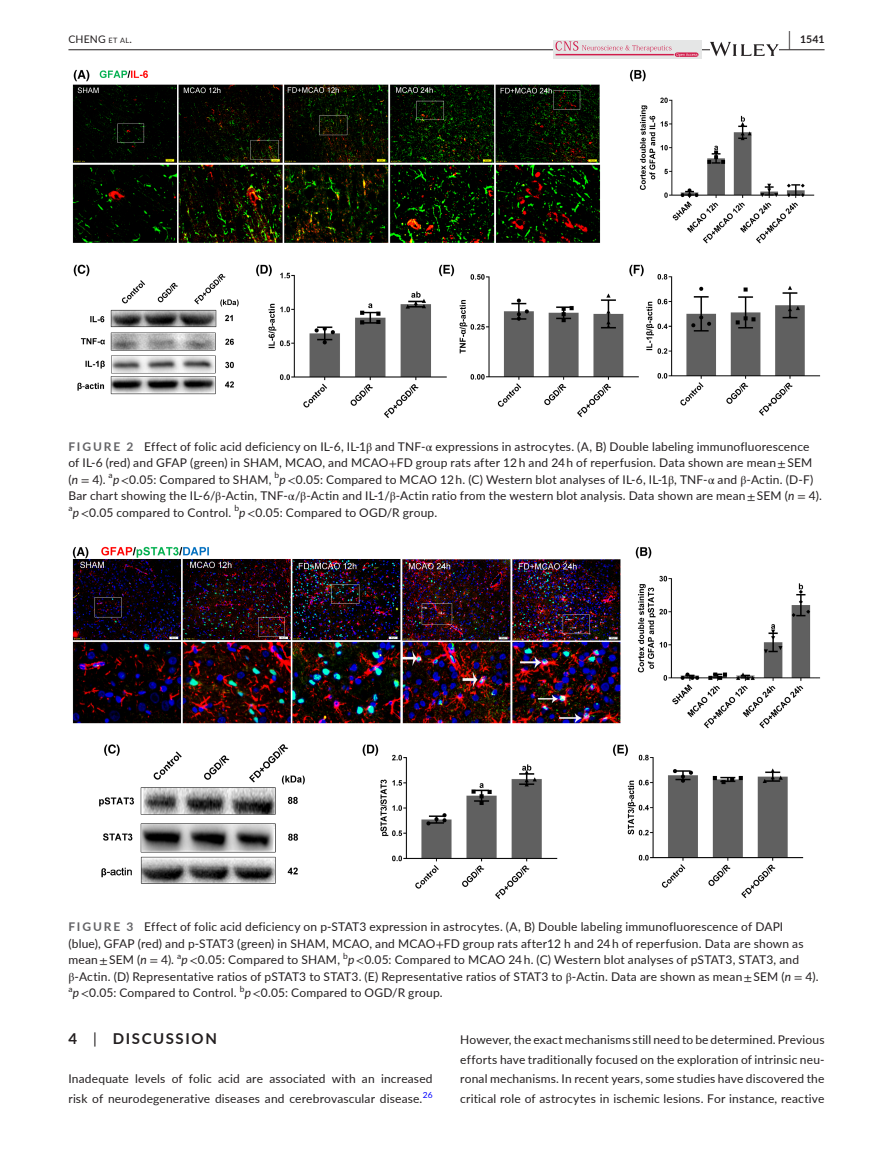
<style>
.page{position:relative;width:893px;height:1174px;background:#fff}
.page>*{position:absolute;margin:0;border:0;box-sizing:border-box;transform-origin:0 0}
.t1{font:700 15px "Lato";letter-spacing:.11em;color:#231f20}
.t2{font:12px/16.5px "Lato";letter-spacing:.015em;color:#231f20}
.t3{font:10.5px "Lato";letter-spacing:.015em;color:#231f20}
.t4{font:700 10.5px "Lato";color:#231f20}
.t5{font:8.4px "Lato";color:#231f20}
.s1{font-size:7.35px}
.s2{font-size:19.5px}
.s3{font-weight:700;color:#636366}
.s4{font-family:"STIX"}
.s5{font-style:italic}
.s6{font-weight:400}
</style>
<div class="page">
<hr style="left:68px;top:49px;width:756px;height:1px;background:#231f20">
<div style="left:553px;top:40px;width:148px;height:18px;background:#e5e6e6"></div>
<svg style="left:555px;top:41px;width:142px;height:16px"></svg>
<svg style="left:710px;top:42px;width:69px;height:14px"></svg>
<img style="left:72px;top:69px;width:749px;height:349px">
<img style="left:72px;top:546px;width:749px;height:353px">
<p class="t3" style="left:68px;top:31px;width:65px">CHENG <span class="s1">et al</span>.</p>
<p class="t4" style="left:789px;top:31px;width:37px"><span class="s2">|</span> 1541</p>
<p class="t2" style="left:68px;top:437px;width:755px"><span class="s3">FIGURE 2</span> Effect of folic acid deficiency on IL-6, IL-1<span class="s4">β</span> and TNF-<span class="s4">α</span> expressions in astrocytes. (A, B) Double labeling immunofluorescence of IL-6 (red) and GFAP (green) in SHAM, MCAO, and MCAO<span class="s4">+</span>FD group rats after 12 h and 24 h of reperfusion. Data shown are mean <span class="s4">±</span> SEM (<span class="s5">n</span> <span class="s4">=</span> 4). <sup>a</sup><span class="s5">p</span><span class="s4">&lt;</span>0.05: Compared to SHAM, <sup>b</sup><span class="s5">p</span><span class="s4">&lt;</span>0.05: Compared to MCAO 12 h. (C) Western blot analyses of IL-6, IL-1<span class="s4">β</span>, TNF-<span class="s4">α</span> and <span class="s4">β</span>-Actin. (D-F)<br>Bar chart showing the IL-6/<span class="s4">β</span>-Actin, TNF-<span class="s4">α</span>/<span class="s4">β</span>-Actin and IL-1/<span class="s4">β</span>-Actin ratio from the western blot analysis. Data shown are mean <span class="s4">±</span> SEM (<span class="s5">n</span> <span class="s4">=</span> 4). <sup>a</sup><span class="s5">p</span><span class="s4">&lt;</span>0.05 compared to Control. <sup>b</sup><span class="s5">p</span><span class="s4">&lt;</span>0.05: Compared to OGD/R group.</p>
<p class="t2" style="left:68px;top:918px;width:737px"><span class="s3">FIGURE 3</span> Effect of folic acid deficiency on p-STAT3 expression in astrocytes. (A, B) Double labeling immunofluorescence of DAPI (blue), GFAP (red) and p-STAT3 (green) in SHAM, MCAO, and MCAO<span class="s4">+</span>FD group rats after12 h and 24 h of reperfusion. Data are shown as mean <span class="s4">±</span> SEM (<span class="s5">n</span> <span class="s4">=</span> 4).</p>
<p class="t5" style="left:177px;top:950px;width:6px">a</p>
<p class="t2" style="left:182px;top:951px;width:160px"><span class="s5">p</span><span class="s4">&lt;</span>0.05: Compared to SHAM,</p>
<p class="t5" style="left:343px;top:950px;width:6px">b</p>
<p class="t2" style="left:68px;top:951px;width:752px;text-indent:280px"><span class="s5">p</span><span class="s4">&lt;</span>0.05: Compared to MCAO 24 h. (C) Western blot analyses of pSTAT3, STAT3, and <span class="s4">β</span>-Actin. (D) Representative ratios of pSTAT3 to STAT3. (E) Representative ratios of STAT3 to <span class="s4">β</span>-Actin. Data are shown as mean <span class="s4">±</span> SEM (<span class="s5">n</span> <span class="s4">=</span> 4). <sup>a</sup><span class="s5">p</span><span class="s4">&lt;</span>0.05: Compared to Control. <sup>b</sup><span class="s5">p</span><span class="s4">&lt;</span>0.05: Compared to OGD/R group.</p>
<p class="t1" style="left:68px;top:1028px;width:150px">4 <span class="s6">|</span> DISCUSSION</p>
<p class="t2" style="left:68px;top:1068px;width:366px;line-height:19.5px">Inadequate levels of folic acid are associated with an increased risk of neurodegenerative diseases and cerebrovascular disease.<sup>26</sup></p>
<p class="t2" style="left:460px;top:1029px;width:366px;line-height:19.5px;text-align:justify">However, the exact mechanisms still need to be determined. Previous efforts have traditionally focused on the exploration of intrinsic neu&shy;ronal mechanisms. In recent years, some studies have discovered the critical role of astrocytes in ischemic lesions. For instance, reactive</p>
</div>
